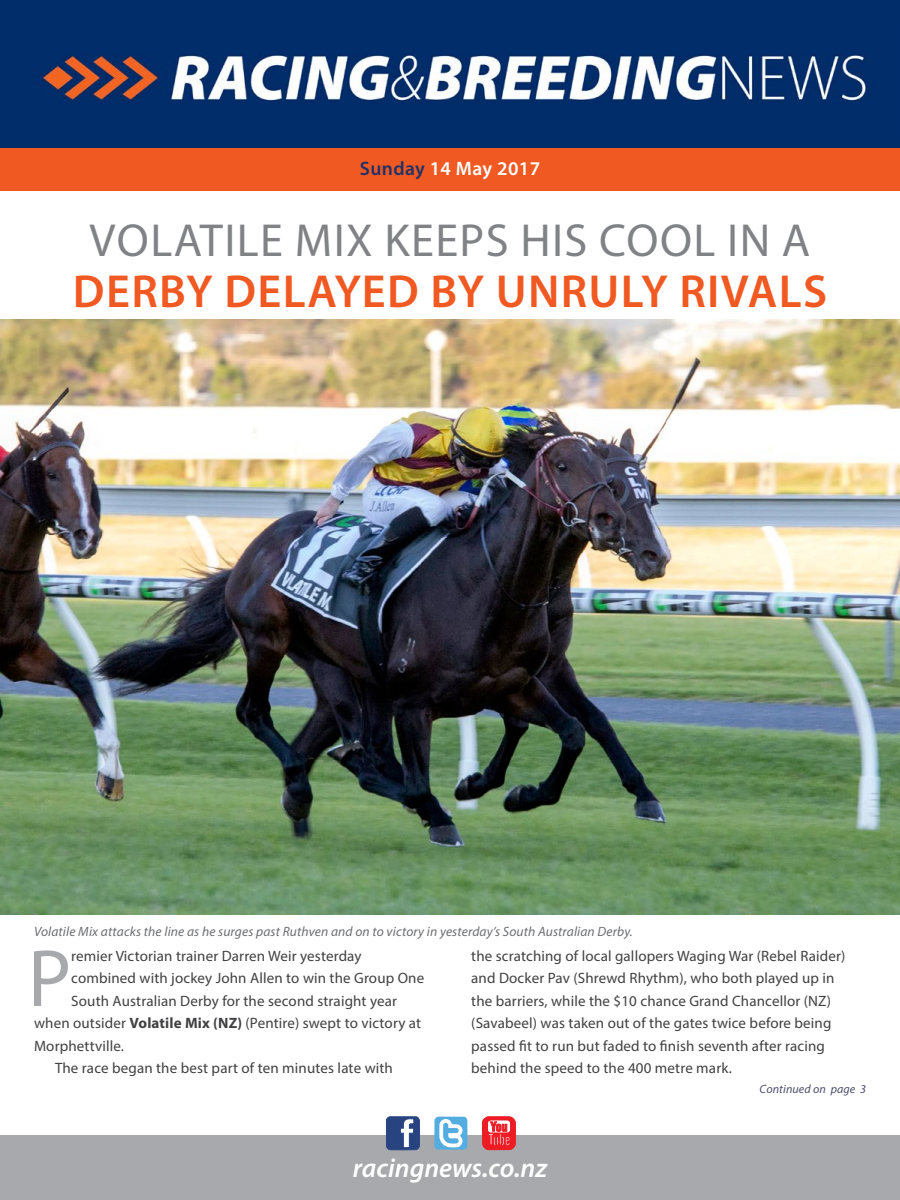
<style>
.page{position:relative;width:900px;height:1200px;background:#fff}
.page>*{position:absolute;margin:0;border:0;box-sizing:border-box;transform-origin:0 0}
.t1{font:81.75px "Myriad Pro";color:#a7a9ac}
.t2{font:46.5px "Myriad Pro";letter-spacing:.03em;color:#808285}
.t3{font:600 46.5px "Myriad Pro";letter-spacing:.03em;color:#f15922}
.t4{font:italic 600 27px "Myriad Pro";color:#fff}
.t5{font:600 19.5px "Myriad Pro";letter-spacing:.02em;color:#fff}
.t6{font:15px/22.5px "Myriad Pro";letter-spacing:.01em;color:#414042}
.t7{font:italic 13.5px "Myriad Pro";letter-spacing:.01em;color:#6d6e71}
.t8{font:italic 12px "Myriad Pro";letter-spacing:.01em;color:#4d4d6b}
.s1{color:#203267}
.s2{font-weight:700}
</style>
<div class="page">
<div style="left:0;top:0;width:900px;height:159px;background:#012d6a"></div>
<img style="left:34px;top:54px;width:833px;height:49px">
<div style="left:0;top:148px;width:900px;height:43px;background:#f15922"></div>
<div style="left:0;top:1136px;width:900px;height:64px;background:#a7a9ac"></div>
<svg style="left:386px;top:1117px;width:34px;height:33px"></svg>
<svg style="left:434px;top:1117px;width:33px;height:33px"></svg>
<svg style="left:482px;top:1117px;width:34px;height:33px"></svg>
<img style="left:0;top:319px;width:900px;height:595px">
<h3 class="t5" style="left:360px;top:156px;width:182px"><span class="s1">Sunday</span> 14 May 2017</h3>
<h2 class="t2" style="left:90px;top:211px;width:722px">VOLATILE MIX KEEPS HIS COOL IN A</h2>
<h2 class="t3" style="left:73px;top:262px;width:756px">DERBY DELAYED BY UNRULY RIVALS</h2>
<p class="t7" style="left:34px;top:923px;width:600px">Volatile Mix attacks the line as he surges past Ruthven and on to victory in yesterday’s South Australian Derby.</p>
<h1 class="t1" style="left:28px;top:928px;width:45px">P</h1>
<p class="t6" style="left:71px;top:944px;width:292px">remier Victorian trainer Darren Weir yesterday</p>
<p class="t6" style="left:71px;top:967px;width:354px">combined with jockey John Allen to win the Group One</p>
<p class="t6" style="left:71px;top:989px;width:327px">South Australian Derby for the second straight year</p>
<p class="t6" style="left:34px;top:1012px;width:389px">when outsider <span class="s2">Volatile Mix (NZ)</span> (Pentire) swept to victory at</p>
<p class="t6" style="left:34px;top:1034px;width:91px">Morphettville.</p>
<p class="t6" style="left:55px;top:1057px;width:339px">The race began the best part of ten minutes late with</p>
<p class="t6" style="left:471px;top:944px;width:376px">the scratching of local gallopers Waging War (Rebel Raider) and Docker Pav (Shrewd Rhythm), who both played up in the barriers, while the $10 chance Grand Chancellor (NZ) (Savabeel) was taken out of the gates twice before being passed fit to run but faded to finish seventh after racing behind the speed to the 400 metre mark.</p>
<p class="t8" style="left:760px;top:1082px;width:108px">Continued on page 3</p>
<h3 class="t4" style="left:353px;top:1150px;width:196px">racingnews.co.nz</h3>
</div>
